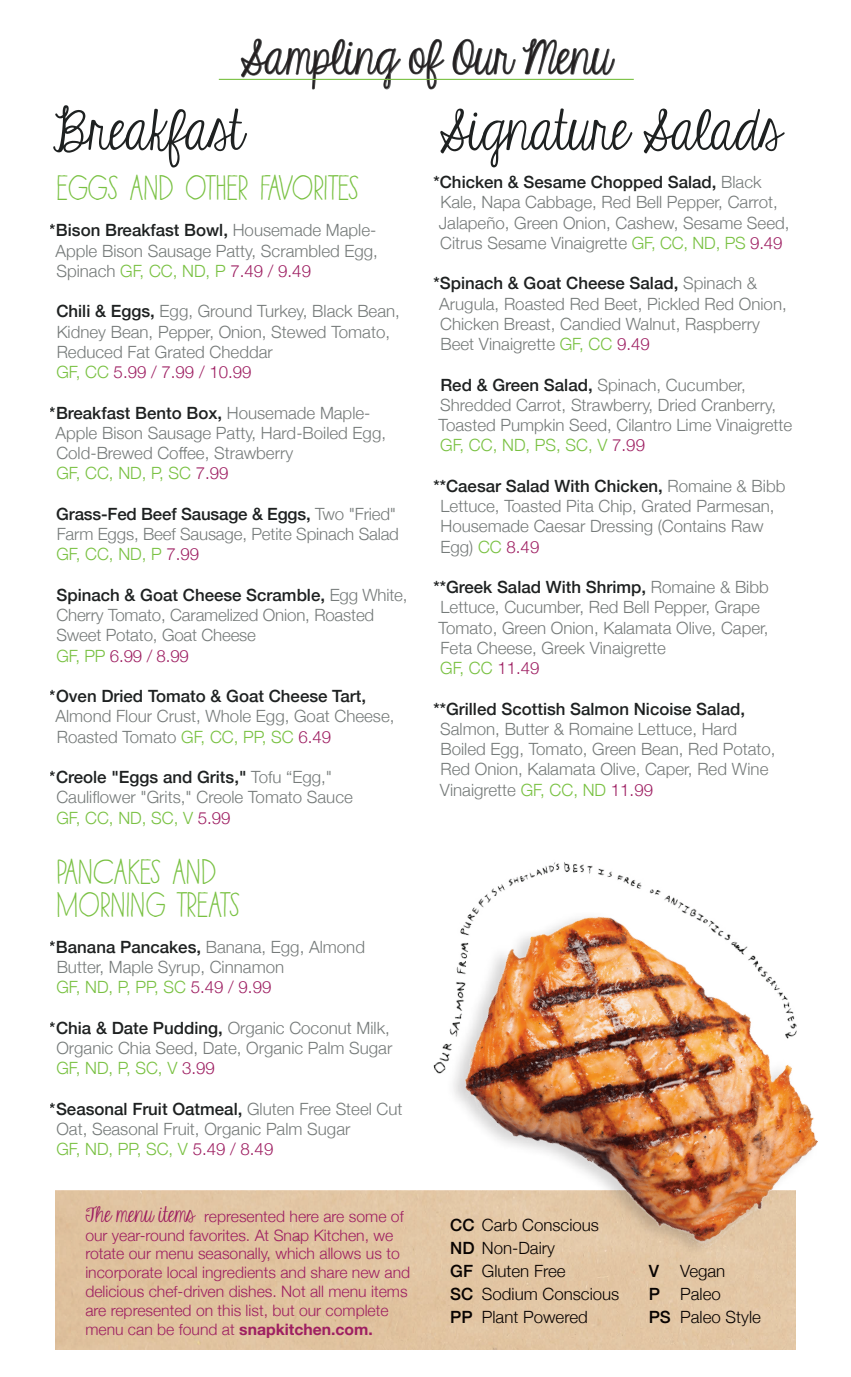
<style>
.page{position:relative;width:851px;height:1377px;background:#fff}
.page>*{position:absolute;margin:0;border:0;box-sizing:border-box;transform-origin:0 0}
.t1{font:58.27px "KG Eyes Wide Open";color:#1e2121}
.t2{font:49.5px "KG Eyes Wide Open";color:#231f20}
.t3{font:900 27px/32.4px "Paris";color:#79c142}
.t4{font:300 16.88px/20.2px "Helvetica Neue";color:#767b7a}
.t5{font:300 16.88px/22.9px "Helvetica Neue";color:#080302}
.t6{font:500 16.88px "Helvetica Neue";color:#1e2121}
.t7{font:500 16.88px "Helvetica Neue";color:#080302}
.t8{font:300 15.75px/18.9px "Helvetica Neue";color:#9e1f62}
.s1{font-weight:500;color:#1e2121}
.s2{color:#79c142}
.s3{color:#9e1f62}
.s4{font-family:"KG Eyes Wide Open";font-weight:400;font-size:22.5px}
.s5{font-weight:700}
.s6{font-weight:500}
</style>
<div class="page">
<img style="left:347px;top:1105px;width:471px;height:245px">
<img style="left:374px;top:862px;width:433px;height:274px">
<svg style="left:240px;top:38px;width:161px;height:52px"></svg>
<svg style="left:408px;top:39px;width:37px;height:51px"></svg>
<svg style="left:452px;top:38px;width:64px;height:38px"></svg>
<svg style="left:522px;top:38px;width:93px;height:38px"></svg>
<hr style="left:219px;top:79px;width:414px;height:1px;background:#79c142">
<h2 class="t2" style="left:240px;top:32px;width:373px">Sampling of Our Menu</h2>
<h1 class="t1" style="left:52px;top:100px;width:192px">Breakfast</h1>
<h3 class="t3" style="left:57px;top:177px;width:303px">EGGS AND OTHER FAVORITES</h3>
<p class="t4" style="left:55px;top:220px;width:324px;text-align:justify;text-indent:-6px"><span class="s1">*Bison Breakfast Bowl,</span> Housemade Maple-Apple Bison Sausage Patty, Scrambled Egg, Spinach <span class="s2">GF, CC, ND, P</span> <span class="s3">7.49 / 9.49</span></p>
<p class="t4" style="left:56px;top:301px;width:345px"><span class="s1">Chili &amp; Eggs,</span> Egg, Ground Turkey, Black Bean, Kidney Bean, Pepper, Onion, Stewed Tomato, Reduced Fat Grated Cheddar<br><span class="s2">GF, CC</span> <span class="s3">5.99 / 7.99 / 10.99</span></p>
<p class="t4" style="left:55px;top:402px;width:332px;text-indent:-6px"><span class="s1">*Breakfast Bento Box,</span> Housemade Maple-Apple Bison Sausage Patty, Hard-Boiled Egg, Cold-Brewed Coffee, Strawberry<br><span class="s2">GF, CC, ND, P, SC</span> <span class="s3">7.99</span></p>
<p class="t4" style="left:56px;top:503px;width:344px"><span class="s1">Grass-Fed Beef Sausage &amp; Eggs,</span> Two "Fried"<br>Farm Eggs, Beef Sausage, Petite Spinach Salad<br><span class="s2">GF, CC, ND, P</span> <span class="s3">7.99</span></p>
<p class="t4" style="left:56px;top:584px;width:353px"><span class="s1">Spinach &amp; Goat Cheese Scramble,</span> Egg White,<br>Cherry Tomato, Caramelized Onion, Roasted<br>Sweet Potato, Goat Cheese<br><span class="s2">GF, PP</span> <span class="s3">6.99 / 8.99</span></p>
<p class="t6" style="left:50px;top:686px;width:318px">*Oven Dried Tomato &amp; Goat Cheese Tart,</p>
<p class="t4" style="left:55px;top:706px;width:340px">Almond Flour Crust, Whole Egg, Goat Cheese,<br>Roasted Tomato <span class="s2">GF, CC, PP, SC</span> <span class="s3">6.49</span></p>
<p class="t4" style="left:56px;top:767px;width:298px;text-indent:-7px"><span class="s1">*Creole "Eggs and Grits,"</span> Tofu “Egg,"<br>Cauliflower "Grits," Creole Tomato Sauce<br><span class="s2">GF, CC, ND, SC, V</span> <span class="s3">5.99</span></p>
<h3 class="t3" style="left:57px;top:861px;width:185px">PANCAKES AND<br>MORNING TREATS</h3>
<p class="t4" style="left:56px;top:936px;width:310px;text-indent:-7px"><span class="s1">*Banana Pancakes,</span> Banana, Egg, Almond<br>Butter, Maple Syrup, Cinnamon<br><span class="s2">GF, ND, P, PP, SC</span> <span class="s3">5.49 / 9.99</span></p>
<p class="t4" style="left:56px;top:1017px;width:337px;text-indent:-7px"><span class="s1">*Chia &amp; Date Pudding,</span> Organic Coconut Milk,<br>Organic Chia Seed, Date, Organic Palm Sugar<br><span class="s2">GF, ND, P, SC, V</span> <span class="s3">3.99</span></p>
<p class="t4" style="left:56px;top:1098px;width:348px;text-indent:-7px"><span class="s1">*Seasonal Fruit Oatmeal,</span> Gluten Free Steel Cut<br>Oat, Seasonal Fruit, Organic Palm Sugar<br><span class="s2">GF, ND, PP, SC, V</span> <span class="s3">5.49 / 8.49</span></p>
<p class="t8" style="left:85px;top:1206px;width:326px"><span class="s4">The menu items</span> represented here are some of our year-round favorites. At Snap Kitchen, we rotate our menu seasonally, which allows us to incorporate local ingredients and share new and delicious chef-driven dishes. Not all menu items are represented on this list, but our complete menu can be found at <span class="s5">snapkitchen.com.</span></p>
<h1 class="t1" style="left:438px;top:100px;width:344px">Signature Salads</h1>
<p class="t4" style="left:439px;top:172px;width:352px;text-indent:-5px"><span class="s1">*Chicken &amp; Sesame Chopped Salad,</span> Black Kale, Napa Cabbage, Red Bell Pepper, Carrot, Jalapeño, Green Onion, Cashew, Sesame Seed, Citrus Sesame Vinaigrette <span class="s2">GF, CC, ND, PS</span> <span class="s3">9.49</span></p>
<p class="t4" style="left:439px;top:273px;width:349px;text-indent:-6px"><span class="s1">*Spinach &amp; Goat Cheese Salad,</span> Spinach &amp; Arugula, Roasted Red Beet, Pickled Red Onion, Chicken Breast, Candied Walnut, Raspberry Beet Vinaigrette <span class="s2">GF, CC</span> <span class="s3">9.49</span></p>
<p class="t4" style="left:438px;top:374px;width:355px"><span class="s1">Red &amp; Green Salad,</span> Spinach, Cucumber, Shredded Carrot, Strawberry, Dried Cranberry, Toasted Pumpkin Seed, Cilantro Lime Vinaigrette <span class="s2">GF, CC, ND, PS, SC, V</span> <span class="s3">7.99</span></p>
<p class="t4" style="left:440px;top:475px;width:346px;text-indent:-7px"><span class="s1">**Caesar Salad With Chicken,</span> Romaine &amp; Bibb Lettuce, Toasted Pita Chip, Grated Parmesan, Housemade Caesar Dressing (Contains Raw Egg) <span class="s2">CC</span> <span class="s3">8.49</span></p>
<p class="t4" style="left:433px;top:577px;width:337px"><span class="s1">**Greek Salad With Shrimp,</span> Romaine &amp; Bibb Lettuce, Cucumber, Red Bell Pepper, Grape Tomato, Green Onion, Kalamata Olive, Caper, Feta Cheese, Greek Vinaigrette<br><span class="s2">GF, CC</span> <span class="s3">11.49</span></p>
<p class="t6" style="left:433px;top:698px;width:313px">**Grilled Scottish Salmon Nicoise Salad,</p>
<p class="t4" style="left:440px;top:718px;width:337px">Salmon, Butter &amp; Romaine Lettuce, Hard Boiled Egg, Tomato, Green Bean, Red Potato, Red Onion, Kalamata Olive, Caper, Red Wine Vinaigrette <span class="s2">GF, CC, ND</span> <span class="s3">11.99</span></p>
<p class="t5" style="left:450px;top:1214px;width:171px"><span class="s6">CC</span> Carb Conscious<br><span class="s6">ND</span> Non-Dairy<br><span class="s6">GF</span> Gluten Free<br><span class="s6">SC</span> Sodium Conscious<br><span class="s6">PP</span> Plant Powered</p>
<p class="t7" style="left:648px;top:1261px;width:12px">V</p>
<p class="t5" style="left:648px;top:1259px;width:114px;text-indent:32px">Vegan<br><span class="s6">P</span> Paleo<br><span class="s6">PS</span> Paleo Style</p>
</div>
